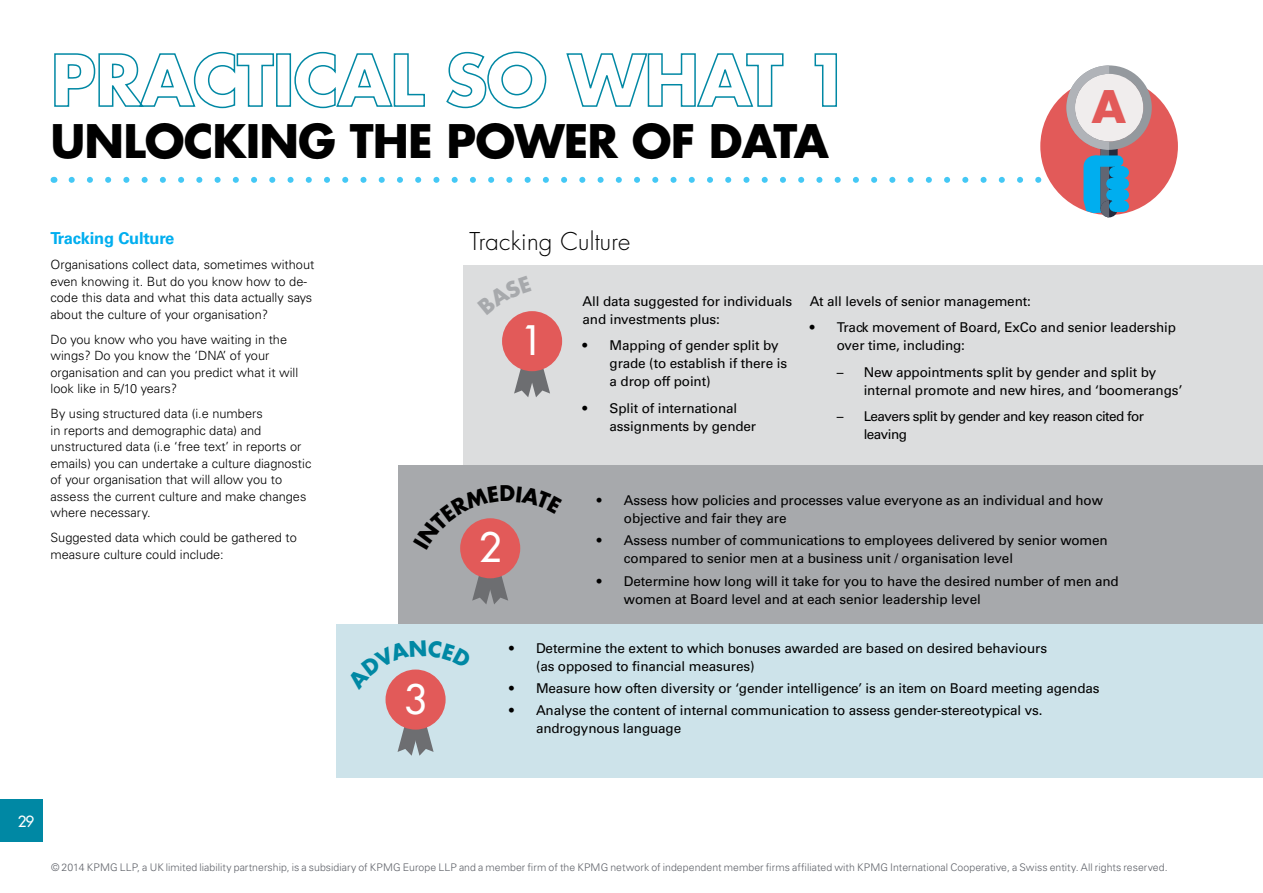
<style>
.page{position:relative;width:1263px;height:893px;background:#fff}
.page>*{position:absolute;margin:0;border:0;box-sizing:border-box;transform-origin:0 0}
.t1{font:700 45px "Futura";letter-spacing:-.02em;color:#000}
.t2{font:700 43.65px "Futura";color:#e25a59}
.t3{font:39.45px "Futura";color:#fff}
.t4{font:300 23.85px "Futura";color:#000}
.t5{font:700 21px "Futura";color:#000}
.t6{font:700 16.5px "Univers";letter-spacing:-.01em;color:#00aeef}
.t7{font:15px "Futura";color:#fff}
.t8{font:13.5px/18px "Univers";letter-spacing:-.01em;color:#000}
.t9{font:13.5px/18px "Univers";letter-spacing:-.04em;color:#000}
.t10{font:300 12.75px/16.5px "Univers";color:#000}
.t11{font:300 10.5px "Univers LT Std";letter-spacing:.005em;color:#5e6168}
</style>
<div class="page">
<div style="left:399px;top:465px;width:864px;height:161px;background:#a7a9ac"></div>
<div style="left:337px;top:624px;width:926px;height:153px;background:#cde3ea"></div>
<div style="left:464px;top:265px;width:799px;height:200px;background:#dcddde"></div>
<svg style="left:514px;top:365px;width:36px;height:32px"></svg>
<div style="left:502px;top:311px;width:60px;height:60px;background:#e25a59;border-radius:50%"></div>
<svg style="left:472px;top:572px;width:36px;height:32px"></svg>
<div style="left:460px;top:518px;width:60px;height:60px;background:#e25a59;border-radius:50%"></div>
<svg style="left:397px;top:728px;width:37px;height:28px"></svg>
<div style="left:385px;top:669px;width:61px;height:61px;background:#e25a59;border-radius:50%"></div>
<div style="left:0;top:799px;width:43px;height:43px;background:#0088a4"></div>
<div style="left:1040px;top:77px;width:138px;height:138px;background:#e25a59;border-radius:50%"></div>
<svg style="left:53px;top:51px;width:1099px;height:166px"></svg>
<div style="left:1109px;top:167px;width:11px;height:11px;background:#00aeef;border-radius:50%"></div>
<div style="left:1118px;top:167px;width:11px;height:11px;background:#00aeef;border-radius:50%"></div>
<div style="left:1118px;top:178px;width:11px;height:11px;background:#00aeef;border-radius:50%"></div>
<div style="left:1118px;top:189px;width:11px;height:11px;background:#00aeef;border-radius:50%"></div>
<div style="left:1118px;top:200px;width:11px;height:12px;background:#00aeef;border-radius:50%"></div>
<div style="left:1112px;top:178px;width:11px;height:11px;background:#00aeef"></div>
<div style="left:1106px;top:178px;width:12px;height:11px;background:#00aeef;border-radius:50%"></div>
<div style="left:1112px;top:189px;width:11px;height:11px;background:#00aeef"></div>
<div style="left:1115px;top:200px;width:8px;height:12px;background:#00aeef"></div>
<div style="left:1115px;top:167px;width:8px;height:11px;background:#00aeef"></div>
<div style="left:1106px;top:189px;width:12px;height:11px;background:#00aeef;border-radius:50%"></div>
<div style="left:1109px;top:200px;width:11px;height:12px;background:#00aeef;border-radius:50%"></div>
<svg style="left:460px;top:518px;width:39px;height:31px"></svg>
<svg style="left:517px;top:311px;width:15px;height:4px"></svg>
<svg style="left:387px;top:669px;width:57px;height:21px"></svg>
<h1 class="t1" style="left:51px;top:111px;width:327px">UNLOCKING THE</h1>
<h1 class="t1" style="left:446px;top:111px;width:104px">POWER</h1>
<h1 class="t1" style="left:632px;top:111px;width:108px">OF DATA</h1>
<h2 class="t2" style="left:1092px;top:78px;width:36px">A</h2>
<p class="t6" style="left:51px;top:229px;width:125px">Tracking Culture</p>
<p class="t10" style="left:51px;top:256px;width:265px">Organisations collect data, sometimes without even knowing it. But do you know how to de&shy;code this data and what this data actually says about the culture of your organisation?</p>
<p class="t10" style="left:51px;top:331px;width:249px">Do you know who you have waiting in the wings? Do you know the ‘DNA’ of your organisation and can you predict what it will look like in 5/10 years?</p>
<p class="t10" style="left:51px;top:405px;width:262px">By using structured data (i.e numbers<br>in reports and demographic data) and unstructured data (i.e ‘free text’ in reports or emails) you can undertake a culture diagnostic of your organisation that will allow you to assess the current culture and make changes where necessary.</p>
<p class="t10" style="left:51px;top:529px;width:248px">Suggested data which could be gathered to measure culture could include:</p>
<h3 class="t3" style="left:404px;top:674px;width:24px">3</h3>
<h3 class="t4" style="left:470px;top:227px;width:162px">Tracking Culture</h3>
<h3 class="t3" style="left:521px;top:316px;width:24px">1</h3>
<p class="t8" style="left:583px;top:292px;width:211px">All data suggested for individuals and investments plus:</p>
<p class="t8" style="left:610px;top:337px;width:179px;text-indent:-27px">• Mapping of gender split by grade (to establish if there is a drop off point)</p>
<p class="t8" style="left:610px;top:399px;width:148px;text-indent:-27px">• Split of international assignments by gender</p>
<p class="t8" style="left:810px;top:292px;width:223px">At all levels of senior management:</p>
<p class="t8" style="left:837px;top:319px;width:341px;text-indent:-27px">• Track movement of Board, ExCo and senior leadership over time, including:</p>
<p class="t8" style="left:864px;top:363px;width:320px;text-indent:-27px">– New appointments split by gender and split by internal promote and new hires, and ‘boomerangs’</p>
<p class="t9" style="left:864px;top:408px;width:282px;text-indent:-27px">– Leavers split by gender and key reason cited for leaving</p>
<h3 class="t5" style="left:499px;top:479px;width:15px">D</h3>
<p class="t8" style="left:624px;top:491px;width:480px;text-indent:-27px">• Assess how policies and processes value everyone as an individual and how objective and fair they are</p>
<p class="t8" style="left:624px;top:532px;width:485px;text-indent:-27px">• Assess number of communications to employees delivered by senior women compared to senior men at a business unit / organisation level</p>
<p class="t8" style="left:624px;top:572px;width:496px;text-indent:-27px">• Determine how long will it take for you to have the desired number of men and women at Board level and at each senior leadership level</p>
<p class="t8" style="left:536px;top:639px;width:513px;text-indent:-27px">• Determine the extent to which bonuses awarded are based on desired behaviours (as opposed to financial measures)</p>
<p class="t8" style="left:509px;top:679px;width:592px">• Measure how often diversity or ‘gender intelligence’ is an item on Board meeting agendas</p>
<p class="t8" style="left:536px;top:702px;width:508px;text-indent:-27px">• Analyse the content of internal communication to assess gender-stereotypical vs. androgynous language</p>
<h3 class="t3" style="left:479px;top:523px;width:24px">2</h3>
<p class="t7" style="left:18px;top:812px;width:18px">29</p>
<p class="t11" style="left:51px;top:861px;width:1118px">© 2014 KPMG LLP, a UK limited liability partnership, is a subsidiary of KPMG Europe LLP and a member firm of the KPMG network of independent member firms affiliated with KPMG International Cooperative, a Swiss entity. All rights reserved.</p>
</div>
